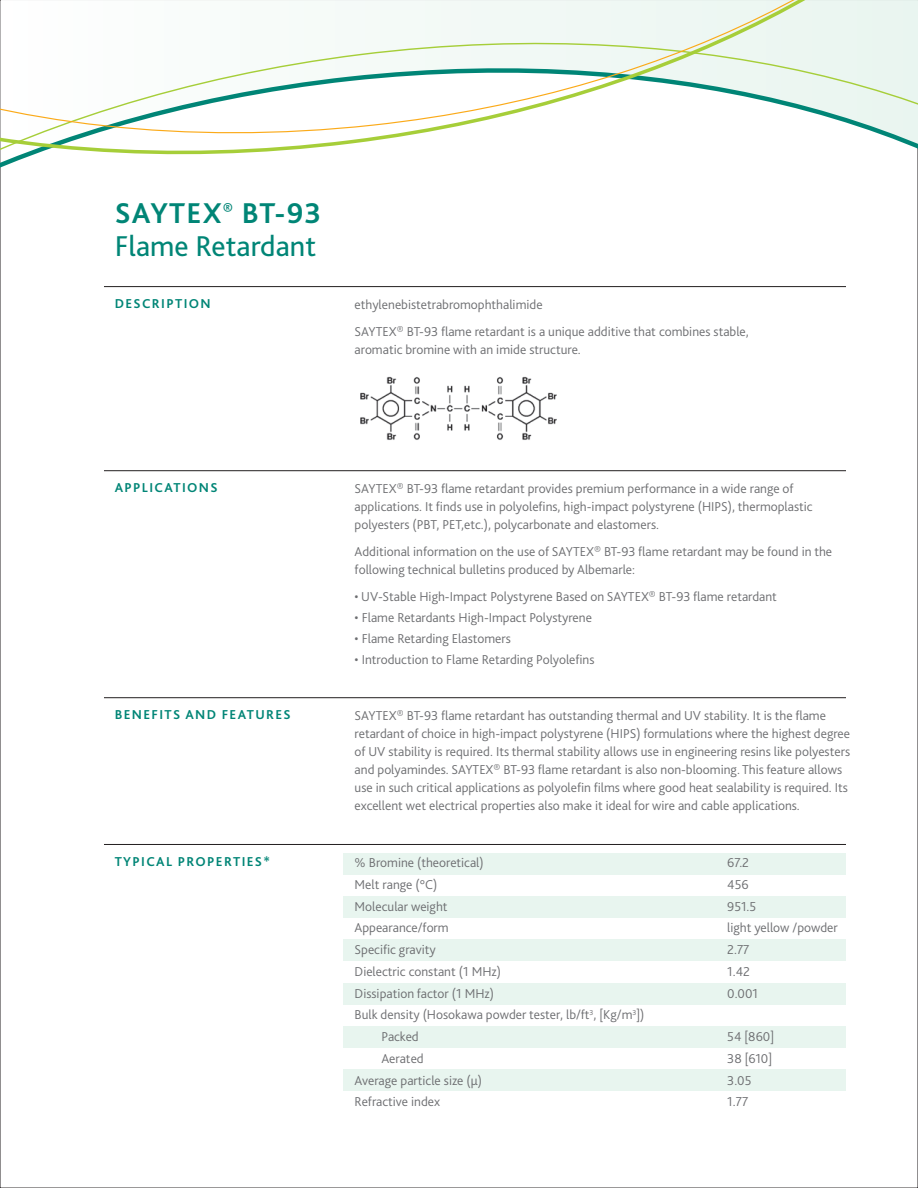
<style>
.page{position:relative;width:918px;height:1188px;background:#fff}
.page>*{position:absolute;margin:0;border:0;box-sizing:border-box;transform-origin:0 0}
.t1{font:30px/33px "Bliss";color:#008576}
.t2{font:300 13.5px/18px "Bliss";color:#6d6e71}
.t3{font:700 13.5px "Bliss";letter-spacing:.1em;color:#008576}
.s1{font-weight:700}
</style>
<div class="page">
<svg style="left:0;top:0;width:918px;height:164px"></svg>
<hr style="left:104px;top:286px;width:742px;height:1px;background:#231f20">
<hr style="left:104px;top:470px;width:742px;height:1px;background:#231f20">
<hr style="left:104px;top:697px;width:742px;height:1px;background:#231f20">
<hr style="left:104px;top:844px;width:742px;height:1px;background:#231f20">
<div style="left:343px;top:1069px;width:503px;height:22px;background:#e8f5ef"></div>
<div style="left:343px;top:1026px;width:503px;height:22px;background:#e8f5ef"></div>
<div style="left:343px;top:983px;width:503px;height:21px;background:#e8f5ef"></div>
<div style="left:343px;top:940px;width:503px;height:21px;background:#e8f5ef"></div>
<div style="left:343px;top:896px;width:503px;height:22px;background:#e8f5ef"></div>
<div style="left:343px;top:853px;width:503px;height:22px;background:#e8f5ef"></div>
<img style="left:360px;top:376px;width:197px;height:64px">
<h1 class="t1" style="left:115px;top:196px;width:208px"><span class="s1">SAYTEX</span><sup>®</sup> <span class="s1">BT-93<br></span>Flame Retardant</h1>
<p class="t3" style="left:115px;top:295px;width:97px">DESCRIPTION</p>
<p class="t2" style="left:355px;top:291px;width:396px;line-height:27px">ethylenebistetrabromophthalimide<br>SAYTEX<sup>®</sup> BT-93 flame retardant is a unique additive that combines stable,</p>
<p class="t2" style="left:355px;top:341px;width:228px">aromatic bromine with an imide structure.</p>
<p class="t3" style="left:115px;top:479px;width:104px">APPLICATIONS</p>
<p class="t3" style="left:115px;top:706px;width:178px">BENEFITS AND FEATURES</p>
<p class="t2" style="left:355px;top:480px;width:460px">SAYTEX<sup>®</sup> BT-93 flame retardant provides premium performance in a wide range of applications. It finds use in polyolefins, high-impact polystyrene (HIPS), thermoplastic polyesters (PBT, PET,etc.), polycarbonate and elastomers.</p>
<p class="t2" style="left:355px;top:543px;width:479px">Additional information on the use of SAYTEX<sup>®</sup> BT-93 flame retardant may be found in the following technical bulletins produced by Albemarle:</p>
<p class="t2" style="left:355px;top:588px;width:424px">• UV-Stable High-Impact Polystyrene Based on SAYTEX<sup>®</sup> BT-93 flame retardant</p>
<p class="t2" style="left:355px;top:609px;width:239px">• Flame Retardants High-Impact Polystyrene</p>
<p class="t2" style="left:355px;top:630px;width:158px">• Flame Retarding Elastomers</p>
<p class="t2" style="left:355px;top:651px;width:241px">• Introduction to Flame Retarding Polyolefins</p>
<p class="t2" style="left:355px;top:707px;width:497px">SAYTEX<sup>®</sup> BT-93 flame retardant has outstanding thermal and UV stability. It is the flame retardant of choice in high-impact polystyrene (HIPS) formulations where the highest degree of UV stability is required. Its thermal stability allows use in engineering resins like polyesters and polyamindes. SAYTEX<sup>®</sup> BT-93 flame retardant is also non-blooming. This feature allows use in such critical applications as polyolefin films where good heat sealability is required. Its excellent wet electrical properties also make it ideal for wire and cable applications.</p>
<p class="t3" style="left:115px;top:853px;width:157px">TYPICAL PROPERTIES*</p>
<p class="t2" style="left:355px;top:854px;width:131px">% Bromine (theoretical)</p>
<p class="t2" style="left:727px;top:854px;width:23px">67.2</p>
<p class="t2" style="left:355px;top:875px;width:84px">Melt range (°C)</p>
<p class="t2" style="left:727px;top:875px;width:23px">456</p>
<p class="t2" style="left:355px;top:897px;width:94px">Molecular weight</p>
<p class="t2" style="left:727px;top:897px;width:31px">951.5</p>
<p class="t2" style="left:355px;top:919px;width:96px">Appearance/form</p>
<p class="t2" style="left:727px;top:919px;width:112px">light yellow /powder</p>
<p class="t2" style="left:355px;top:941px;width:83px">Specific gravity</p>
<p class="t2" style="left:727px;top:941px;width:24px">2.77</p>
<p class="t2" style="left:355px;top:962px;width:148px">Dielectric constant (1 MHz)</p>
<p class="t2" style="left:727px;top:962px;width:24px">1.42</p>
<p class="t2" style="left:355px;top:984px;width:141px">Dissipation factor (1 MHz)</p>
<p class="t2" style="left:727px;top:984px;width:32px">0.001</p>
<p class="t2" style="left:381px;top:1004px;width:264px;line-height:21.8px;text-indent:-27px">Bulk density (Hosokawa powder tester, lb/ft<sup>3</sup>, [Kg/m<sup>3</sup>])<br>Packed</p>
<p class="t2" style="left:727px;top:1028px;width:48px">54 [860]</p>
<p class="t2" style="left:381px;top:1049px;width:44px">Aerated</p>
<p class="t2" style="left:727px;top:1049px;width:46px">38 [610]</p>
<p class="t2" style="left:355px;top:1071px;width:129px">Average particle size (µ)</p>
<p class="t2" style="left:727px;top:1071px;width:26px">3.05</p>
<p class="t2" style="left:355px;top:1093px;width:87px">Refractive index</p>
<p class="t2" style="left:727px;top:1093px;width:23px">1.77</p>
</div>
